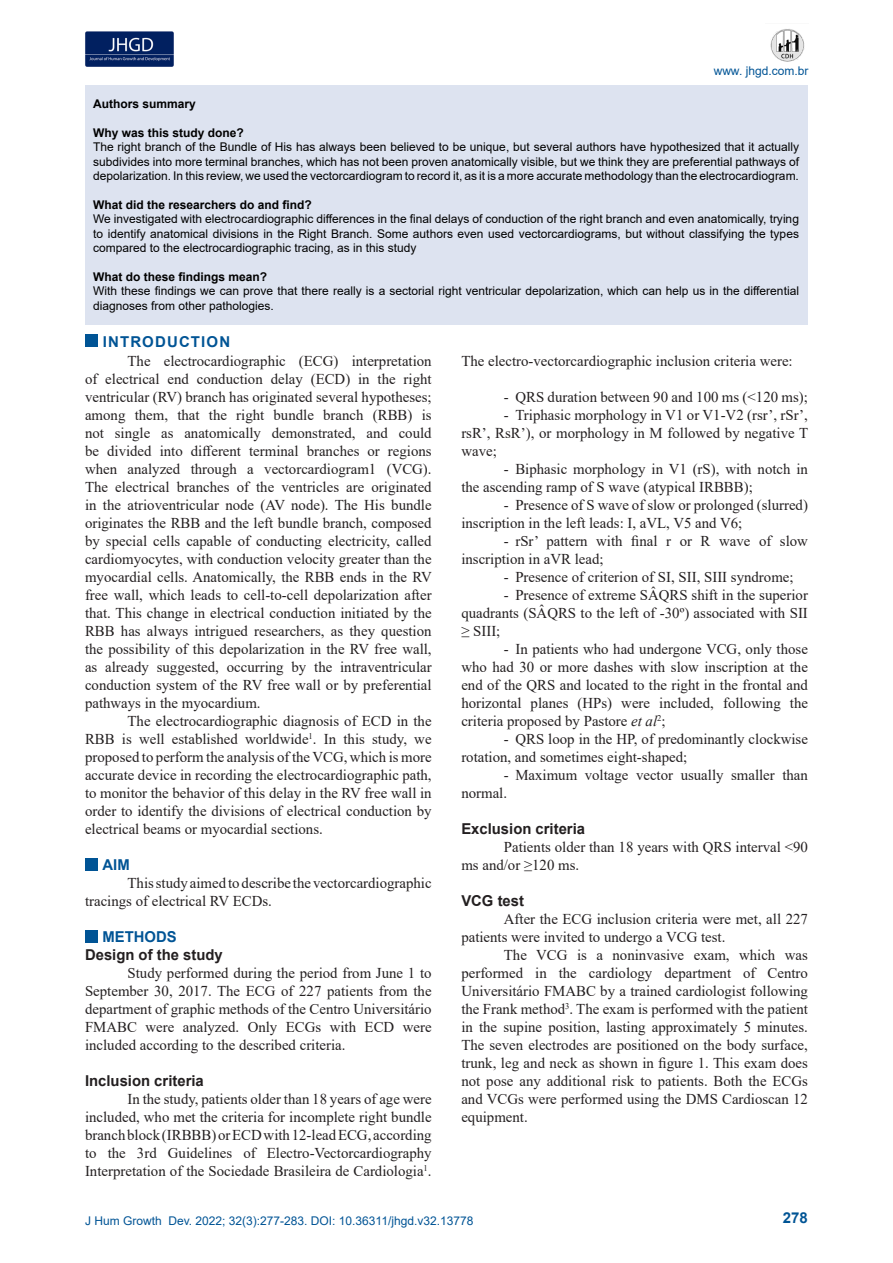
<style>
.page{position:relative;width:893px;height:1263px;background:#fff}
.page>*{position:absolute;margin:0;border:0;box-sizing:border-box;transform-origin:0 0}
.t1{font:15px/18px "Times New Roman";color:#231f20;text-align:justify}
.t2{font:700 15px "Arial";color:#231f20}
.t3{font:700 15px "Arial";letter-spacing:.075em;color:#005495}
.t4{font:700 15px "Arial";color:#005495}
.t5{font:12px/14.4px "Arial";color:#000;text-align:justify}
.t6{font:700 12px "Arial";color:#000}
.t7{font:12px "Arial";color:#005495}
.s1{font-style:italic}
</style>
<div class="page">
<img style="left:85px;top:31px;width:89px;height:35px">
<img style="left:770px;top:29px;width:35px;height:33px">
<div style="left:85px;top:858px;width:12px;height:12px;background:#005495"></div>
<div style="left:85px;top:930px;width:12px;height:12px;background:#005495"></div>
<div style="left:85px;top:335px;width:12px;height:12px;background:#005495"></div>
<div style="left:85px;top:85px;width:722px;height:239px;background:#dde3f0"></div>
<p class="t7" style="left:714px;top:62px;width:96px">www. jhgd.com.br</p>
<p class="t6" style="left:93px;top:96px;width:104px">Authors summary</p>
<p class="t6" style="left:93px;top:124px;width:152px">Why was this study done?</p>
<p class="t5" style="left:93px;top:140px;width:707px">The right branch of the Bundle of His has always been believed to be unique, but several authors have hypothesized that it actually subdivides into more terminal branches, which has not been proven anatomically visible, but we think they are preferential pathways of depolarization. In this review, we used the vectorcardiogram to record it, as it is a more accurate methodology than the electrocardiogram.</p>
<p class="t6" style="left:93px;top:196px;width:220px">What did the researchers do and find?</p>
<p class="t5" style="left:93px;top:212px;width:707px">We investigated with electrocardiographic differences in the final delays of conduction of the right branch and even anatomically, trying to identify anatomical divisions in the Right Branch. Some authors even used vectorcardiograms, but without classifying the types compared to the electrocardiographic tracing, as in this study</p>
<p class="t6" style="left:93px;top:268px;width:176px">What do these findings mean?</p>
<p class="t5" style="left:93px;top:284px;width:707px">With these findings we can prove that there really is a sectorial right ventricular depolarization, which can help us in the differential diagnoses from other pathologies.</p>
<p class="t3" style="left:103px;top:331px;width:129px">INTRODUCTION</p>
<p class="t1" style="left:85px;top:352px;width:348px;text-indent:43px">The electrocardiographic (ECG) interpretation of electrical end conduction delay (ECD) in the right ventricular (RV) branch has originated several hypotheses; among them, that the right bundle branch (RBB) is not single as anatomically demonstrated, and could be divided into different terminal branches or regions when analyzed through a vectorcardiogram1 (VCG).<br>The electrical branches of the ventricles are originated in the atrioventricular node (AV node). The His bundle originates the RBB and the left bundle branch, composed by special cells capable of conducting electricity, called cardiomyocytes, with conduction velocity greater than the myocardial cells. Anatomically, the RBB ends in the RV free wall, which leads to cell-to-cell depolarization after that. This change in electrical conduction initiated by the RBB has always intrigued researchers, as they question the possibility of this depolarization in the RV free wall, as already suggested, occurring by the intraventricular conduction system of the RV free wall or by preferential pathways in the myocardium.</p>
<p class="t1" style="left:85px;top:712px;width:348px;text-indent:43px">The electrocardiographic diagnosis of ECD in the RBB is well established worldwide<sup>1</sup>. In this study, we proposed to perform the analysis of the VCG, which is more accurate device in recording the electrocardiographic path, to monitor the behavior of this delay in the RV free wall in order to identify the divisions of electrical conduction by electrical beams or myocardial sections.</p>
<p class="t3" style="left:103px;top:854px;width:29px">AIM</p>
<p class="t1" style="left:85px;top:874px;width:348px;text-indent:43px">This study aimed to describe the vectorcardiographic tracings of electrical RV ECDs.</p>
<p class="t4" style="left:103px;top:926px;width:76px">METHODS</p>
<p class="t2" style="left:85px;top:944px;width:139px">Design of the study</p>
<p class="t1" style="left:85px;top:964px;width:348px;text-indent:43px">Study performed during the period from June 1 to September 30, 2017. The ECG of 227 patients from the department of graphic methods of the Centro Universitário FMABC were analyzed. Only ECGs with ECD were included according to the described criteria.</p>
<p class="t2" style="left:85px;top:1070px;width:120px">Inclusion criteria</p>
<p class="t1" style="left:85px;top:1090px;width:348px;text-indent:43px">In the study, patients older than 18 years of age were included, who met the criteria for incomplete right bundle branch block (IRBBB) or ECD with 12-lead ECG, according to the 3rd Guidelines of Electro-Vectorcardiography Interpretation of the Sociedade Brasileira de Cardiologia<sup>1</sup>.</p>
<p class="t1" style="left:461px;top:352px;width:333px">The electro-vectorcardiographic inclusion criteria were:</p>
<p class="t1" style="left:504px;top:388px;width:305px">- QRS duration between 90 and 100 ms (&lt;120 ms);</p>
<p class="t1" style="left:461px;top:406px;width:348px;text-indent:43px">- Triphasic morphology in V1 or V1-V2 (rsr’, rSr’, rsR’, RsR’), or morphology in M followed by negative T wave;</p>
<p class="t1" style="left:461px;top:460px;width:348px;text-indent:43px">- Biphasic morphology in V1 (rS), with notch in the ascending ramp of S wave (atypical IRBBB);</p>
<p class="t1" style="left:461px;top:496px;width:348px;text-indent:43px">- Presence of S wave of slow or prolonged (slurred) inscription in the left leads: I, aVL, V5 and V6;</p>
<p class="t1" style="left:461px;top:532px;width:348px;text-indent:43px">- rSr’ pattern with final r or R wave of slow inscription in aVR lead;</p>
<p class="t1" style="left:504px;top:568px;width:291px">- Presence of criterion of SI, SII, SIII syndrome;</p>
<p class="t1" style="left:461px;top:586px;width:348px;text-indent:43px">- Presence of extreme SÂQRS shift in the superior quadrants (SÂQRS to the left of -30º) associated with SII ≥ SIII;</p>
<p class="t1" style="left:461px;top:640px;width:348px;text-indent:43px">- In patients who had undergone VCG, only those who had 30 or more dashes with slow inscription at the end of the QRS and located to the right in the frontal and horizontal planes (HPs) were included, following the criteria proposed by Pastore <span class="s1">et al</span><sup>2</sup>;</p>
<p class="t1" style="left:461px;top:730px;width:348px;text-indent:43px">- QRS loop in the HP, of predominantly clockwise rotation, and sometimes eight-shaped;</p>
<p class="t1" style="left:461px;top:766px;width:348px;text-indent:43px">- Maximum voltage vector usually smaller than normal.</p>
<p class="t2" style="left:461px;top:818px;width:125px">Exclusion criteria</p>
<p class="t1" style="left:461px;top:838px;width:348px;text-indent:43px">Patients older than 18 years with QRS interval &lt;90 ms and/or ≥120 ms.</p>
<p class="t2" style="left:461px;top:890px;width:64px">VCG test</p>
<p class="t1" style="left:461px;top:910px;width:348px;text-indent:43px">After the ECG inclusion criteria were met, all 227 patients were invited to undergo a VCG test.</p>
<p class="t1" style="left:461px;top:946px;width:348px;text-indent:43px">The VCG is a noninvasive exam, which was performed in the cardiology department of Centro Universitário FMABC by a trained cardiologist following the Frank method<sup>3</sup>. The exam is performed with the patient in the supine position, lasting approximately 5 minutes.<br>The seven electrodes are positioned on the body surface, trunk, leg and neck as shown in figure 1. This exam does not pose any additional risk to patients. Both the ECGs and VCGs were performed using the DMS Cardioscan 12 equipment.</p>
<p class="t7" style="left:85px;top:1212px;width:390px">J Hum Growth Dev. 2022; 32(3):277-283. DOI: 10.36311/jhgd.v32.13778</p>
<p class="t3" style="left:783px;top:1207px;width:27px">278</p>
</div>
